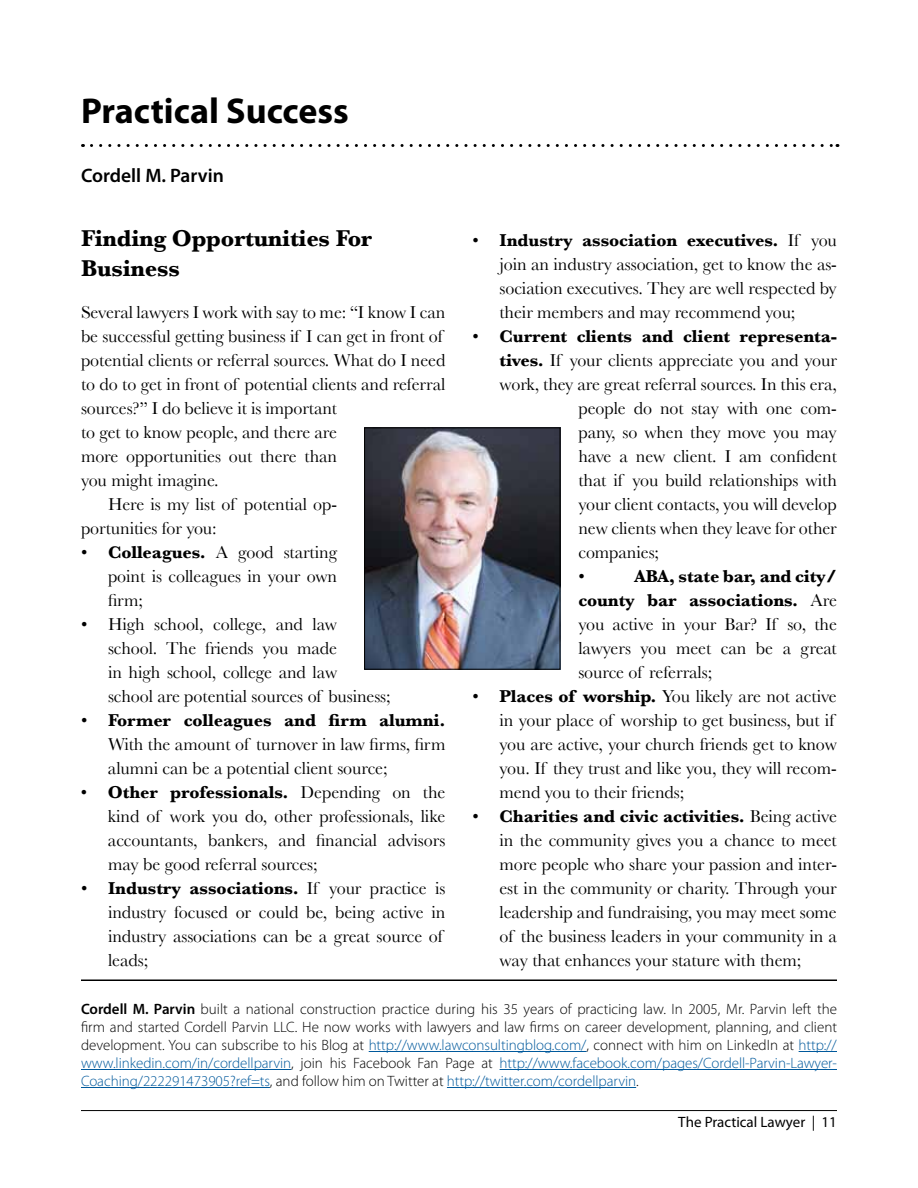
<style>
.page{position:relative;width:918px;height:1188px;background:#fff}
.page>*{position:absolute;margin:0;border:0;box-sizing:border-box;transform-origin:0 0}
.t1{font:700 36px "Myriad Pro";color:#000}
.t2{font:700 24px/30px "Baskerville";letter-spacing:-.01em;color:#000}
.t3{font:600 19.5px "Myriad Pro";color:#000}
.t4{font:18px/24px "Baskerville";letter-spacing:-.005em;color:#000;text-align:justify}
.t5{font:700 18px "Baskerville";letter-spacing:-.005em;color:#000}
.t6{font:300 15px/18px "Myriad Pro";letter-spacing:-.005em;color:#000;text-align:justify}
.t7{font:15px "Myriad Pro";color:#000}
.s1{font-weight:700}
.s2{font-weight:400}
.s3{font-weight:600}
.s4{color:#00599c}
</style>
<div class="page">
<hr style="left:81px;top:1110px;width:756px;height:1px;background:#000">
<svg style="left:91px;top:144px;width:747px;height:3px"></svg>
<hr style="left:81px;top:980px;width:756px;height:1px;background:#000">
<hr style="left:369px;top:1051px;width:218px;height:1px;background:#00599c">
<hr style="left:799px;top:1051px;width:38px;height:1px;background:#00599c">
<hr style="left:81px;top:1069px;width:210px;height:1px;background:#00599c">
<hr style="left:500px;top:1069px;width:337px;height:1px;background:#00599c">
<hr style="left:81px;top:1087px;width:189px;height:1px;background:#00599c">
<hr style="left:447px;top:1087px;width:189px;height:1px;background:#00599c">
<img style="left:366px;top:430px;width:192px;height:238px">
<div style="left:364px;top:428px;width:196px;height:242px;border:1px solid #000"></div>
<h1 class="t1" style="left:81px;top:87px;width:269px">Practical Success</h1>
<p class="t3" style="left:81px;top:163px;width:144px">Cordell M. Parvin</p>
<h2 class="t2" style="left:81px;top:223px;width:293px">Finding Opportunities For<br>Business</h2>
<p class="t4" style="left:81px;top:300px;width:366px">Several lawyers I work with say to me: “I know I can</p>
<p class="t4" style="left:81px;top:324px;width:363px">be successful getting business if I can get in front of</p>
<p class="t4" style="left:81px;top:348px;width:366px">potential clients or referral sources. What do I need</p>
<p class="t4" style="left:81px;top:372px;width:366px">to do to get in front of potential clients and referral</p>
<p class="t4" style="left:81px;top:396px;width:258px">sources?” I do believe it is important</p>
<p class="t4" style="left:81px;top:420px;width:258px">to get to know people, and there are</p>
<p class="t4" style="left:81px;top:444px;width:258px">more opportunities out there than</p>
<p class="t4" style="left:81px;top:468px;width:139px">you might imagine.</p>
<p class="t4" style="left:108px;top:492px;width:231px">Here is my list of potential op-</p>
<p class="t4" style="left:81px;top:516px;width:137px">portunities for you:</p>
<p class="t4" style="left:108px;top:540px;width:231px;text-indent:-27px">• <span class="s1">Colleagues.</span> A good starting point is colleagues in your own firm;</p>
<p class="t4" style="left:108px;top:612px;width:284px;text-align:left;text-indent:-27px">• High school, college, and law school. The friends you made<br>in high school, college and law<br>school are potential sources of business;</p>
<p class="t4" style="left:108px;top:708px;width:339px;text-indent:-27px">• <span class="s1">Former colleagues and firm alumni.<br></span>With the amount of turnover in law firms, firm alumni can be a potential client source;</p>
<p class="t4" style="left:108px;top:780px;width:339px;text-indent:-27px">• <span class="s1">Other professionals.</span> Depending on the kind of work you do, other professionals, like accountants, bankers, and financial advisors may be good referral sources;</p>
<p class="t4" style="left:108px;top:876px;width:339px;text-align:left;text-indent:-27px">• <span class="s1">Industry associations.</span> If your practice is industry focused or could be, being active in industry associations can be a great source of leads;</p>
<p class="t4" style="left:500px;top:228px;width:339px;text-indent:-27px">• <span class="s1">Industry association executives.</span> If you join an industry association, get to know the as&shy;sociation executives. They are well respected by their members and may recommend you;</p>
<p class="t5" style="left:472px;top:326px;width:366px"><span class="s2">•</span> Current clients and client representa-</p>
<p class="t4" style="left:500px;top:348px;width:339px"><span class="s1">tives.</span> If your clients appreciate you and your</p>
<p class="t4" style="left:500px;top:372px;width:339px">work, they are great referral sources. In this era,</p>
<p class="t4" style="left:578px;top:396px;width:260px">people do not stay with one com-</p>
<p class="t4" style="left:578px;top:420px;width:260px">pany, so when they move you may</p>
<p class="t4" style="left:578px;top:444px;width:260px">have a new client. I am confident</p>
<p class="t4" style="left:578px;top:468px;width:260px">that if you build relationships with</p>
<p class="t4" style="left:578px;top:492px;width:260px">your client contacts, you will develop</p>
<p class="t4" style="left:578px;top:516px;width:260px">new clients when they leave for other</p>
<p class="t4" style="left:578px;top:540px;width:82px">companies;</p>
<p class="t4" style="left:578px;top:564px;width:8px">•</p>
<p class="t4" style="left:578px;top:564px;width:260px;text-indent:56px"><span class="s1">ABA, state bar, and city/ county bar associations.</span> Are you active in your Bar? If so, the lawyers you meet can be a great source of referrals;</p>
<p class="t4" style="left:499px;top:684px;width:339px;text-align:left;text-indent:-27px">• <span class="s1">Places of worship.</span> You likely are not active in your place of worship to get business, but if you are active, your church friends get to know you. If they trust and like you, they will recom&shy;mend you to their friends;</p>
<p class="t4" style="left:499px;top:804px;width:339px;text-indent:-27px">• <span class="s1">Charities and civic activities.</span> Being active in the community gives you a chance to meet more people who share your passion and inter&shy;est in the community or charity. Through your leadership and fundraising, you may meet some of the business leaders in your community in a way that enhances your stature with them;</p>
<p class="t6" style="left:81px;top:1000px;width:758px"><span class="s3">Cordell M. Parvin</span> built a national construction practice during his 35 years of practicing law. In 2005, Mr. Parvin left the firm and started Cordell Parvin LLC. He now works with lawyers and law firms on career development, planning, and client development. You can subscribe to his Blog at <span class="s4">http://www.lawconsultingblog.com/</span>, connect with him on LinkedIn at <span class="s4">http:// www.linkedin.com/in/cordellparvin</span>, join his Facebook Fan Page at <span class="s4">http://www.facebook.com/pages/Cordell-Parvin-Lawyer-Coaching/222291473905?ref=ts</span>, and follow him on Twitter at <span class="s4">http://twitter.com/cordellparvin</span>.</p>
<p class="t7" style="left:678px;top:1113px;width:160px">The Practical Lawyer | 11</p>
</div>
